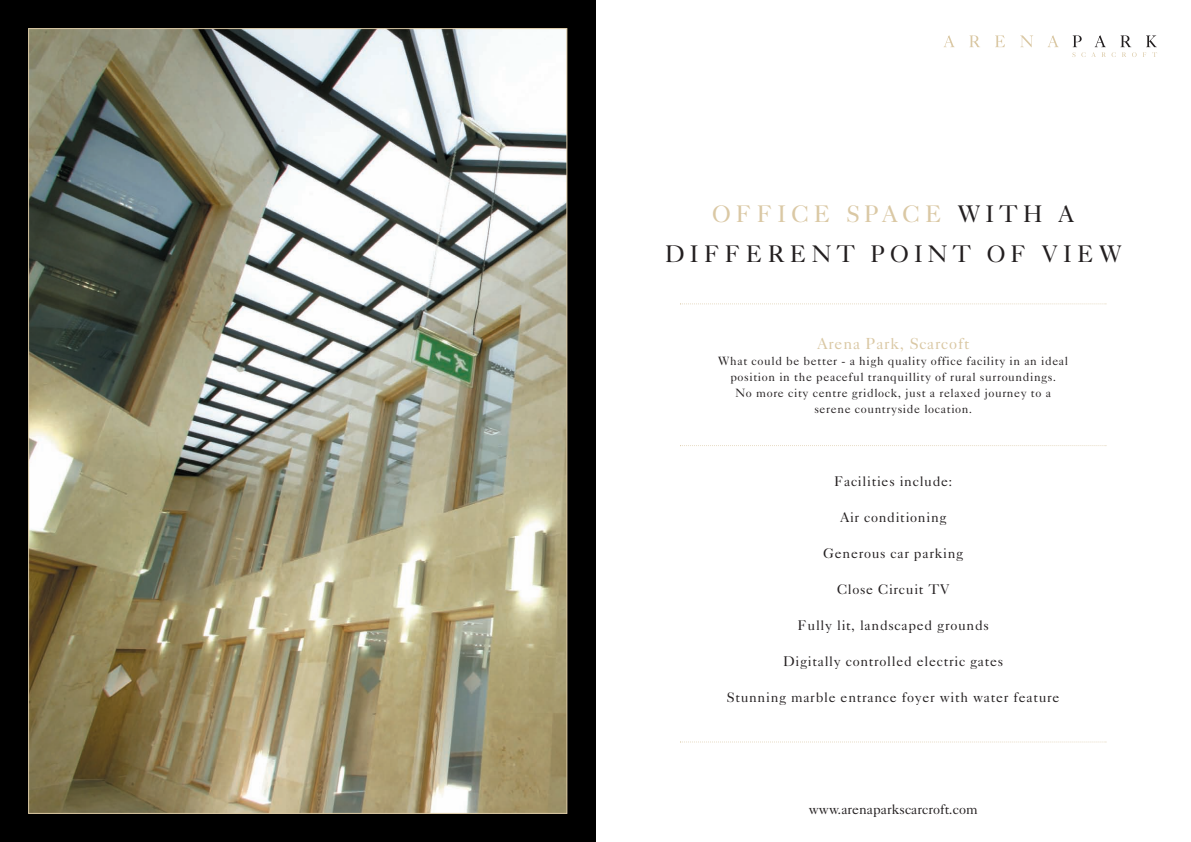
<style>
.page{position:relative;width:1191px;height:842px;background:#fff}
.page>*{position:absolute;margin:0;border:0;box-sizing:border-box;transform-origin:0 0}
.t1{font:24px/40px "Caslon Five Forty";letter-spacing:.2em;color:#231f20;text-align:center}
.t2{font:16px "Caslon Five Forty";letter-spacing:.05em;color:#dac8a4}
.t3{font:14px "Caslon Five Forty";letter-spacing:.05em;color:#231f20}
.t4{font:14px "Caslon Five Forty";color:#231f20}
.t5{font:12px/16px "Caslon Five Forty";letter-spacing:.05em;color:#231f20;text-align:center}
.s1{color:#dac8a4}
</style>
<div class="page">
<div style="left:0;top:0;width:595px;height:842px;background:#000"></div>
<img style="left:30px;top:30px;width:535px;height:782px">
<svg style="left:944px;top:35px;width:10px;height:12px"></svg>
<svg style="left:969px;top:35px;width:11px;height:12px"></svg>
<svg style="left:995px;top:35px;width:10px;height:12px"></svg>
<svg style="left:1020px;top:35px;width:13px;height:12px"></svg>
<svg style="left:1048px;top:35px;width:10px;height:12px"></svg>
<svg style="left:1072px;top:35px;width:13px;height:22px"></svg>
<svg style="left:1091px;top:35px;width:14px;height:22px"></svg>
<svg style="left:1111px;top:35px;width:25px;height:22px"></svg>
<svg style="left:1143px;top:35px;width:14px;height:22px"></svg>
<svg style="left:680px;top:303px;width:426px;height:1px"></svg>
<svg style="left:680px;top:445px;width:426px;height:1px"></svg>
<svg style="left:680px;top:741px;width:426px;height:1px"></svg>
<h1 class="t1" style="left:665px;top:197px;width:458px"><span class="s1">OFFICE SPACE</span> WITH A<br>DIFFERENT POINT OF VIEW</h1>
<h2 class="t2" style="left:817px;top:337px;width:154px">Arena Park, Scarcoft</h2>
<p class="t5" style="left:718px;top:354px;width:351px">What could be better - a high quality office facility in an ideal position in the peaceful tranquillity of rural surroundings.<br>No more city centre gridlock, just a relaxed journey to a serene countryside location.</p>
<p class="t3" style="left:834px;top:476px;width:120px">Facilities include:</p>
<p class="t3" style="left:840px;top:512px;width:108px">Air conditioning</p>
<p class="t3" style="left:823px;top:548px;width:141px">Generous car parking</p>
<p class="t3" style="left:837px;top:584px;width:114px">Close Circuit TV</p>
<p class="t3" style="left:797px;top:620px;width:193px">Fully lit, landscaped grounds</p>
<p class="t3" style="left:783px;top:656px;width:221px">Digitally controlled electric gates</p>
<p class="t3" style="left:727px;top:692px;width:334px">Stunning marble entrance foyer with water feature</p>
<p class="t4" style="left:808px;top:804px;width:170px">www.arenaparkscarcroft.com</p>
</div>
